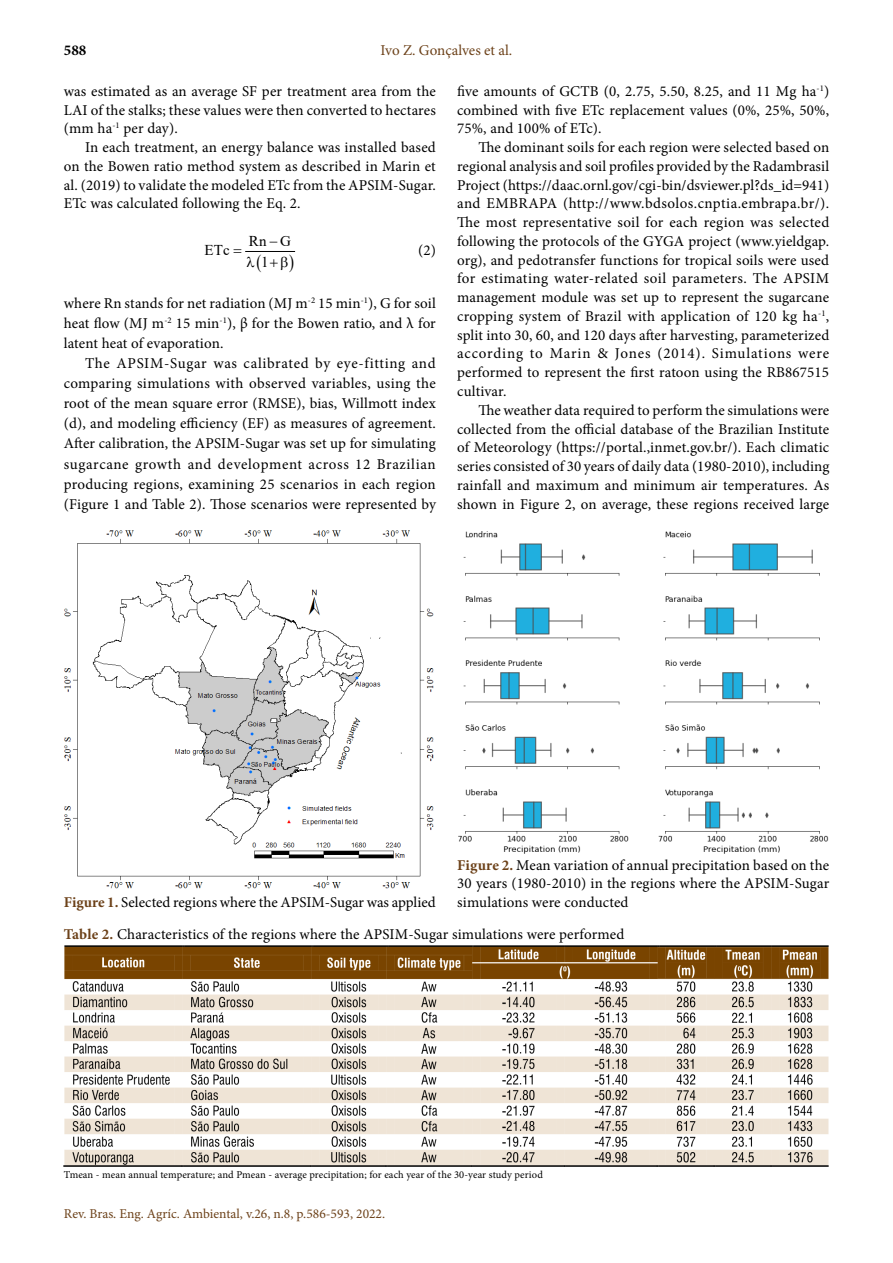
<style>
.page{position:relative;width:893px;height:1263px;background:#fff}
.page>*{position:absolute;margin:0;border:0;box-sizing:border-box;transform-origin:0 0}
.t1{font:15px/18.8px "Minion Pro";letter-spacing:.01em;color:#000;text-align:justify}
.t2{font:15px "Minion Pro";color:#6c4119}
.t3{font:15px "Times New Roman";color:#000}
.t4{font:700 15px "Minion Pro";color:#000}
.t5{font:13.5px "Minion Pro";color:#6c4119}
.t6{font:10.5px "Minion Pro";letter-spacing:.005em;color:#000}
.s1{font-weight:700;color:#6c4119}
</style>
<div class="page">
<hr style="left:246px;top:251px;width:49px;height:1px;background:#000">
<img style="left:64px;top:945px;width:765px;height:221px">
<img style="left:64px;top:530px;width:370px;height:359px">
<img style="left:458px;top:531px;width:371px;height:323px">
<p class="t4" style="left:64px;top:40px;width:24px">588</p>
<p class="t2" style="left:381px;top:40px;width:133px">Ivo Z. Gonçalves et al.</p>
<p class="t1" style="left:64px;top:82px;width:374px">was estimated as an average SF per treatment area from the LAI of the stalks; these values were then converted to hectares (mm ha<sup>-1</sup> per day).</p>
<p class="t1" style="left:64px;top:138px;width:374px;text-indent:21px">In each treatment, an energy balance was installed based on the Bowen ratio method system as described in Marin et al. (2019) to validate the modeled ETc from the APSIM-Sugar.<br>ETc was calculated following the Eq. 2.</p>
<p class="t3" style="left:249px;top:230px;width:44px">Rn G</p>
<p class="t1" style="left:418px;top:241px;width:19px">(2)</p>
<p class="t3" style="left:205px;top:240px;width:27px">ETc</p>
<p class="t3" style="left:261px;top:251px;width:9px">1</p>
<p class="t1" style="left:64px;top:294px;width:374px;line-height:20px">where Rn stands for net radiation (MJ m<sup>-2</sup> 15 min<sup>-1</sup>), G for soil heat flow (MJ m<sup>-2</sup> 15 min<sup>-1</sup>), β for the Bowen ratio, and λ for latent heat of evaporation.</p>
<p class="t1" style="left:64px;top:354px;width:374px;line-height:20px;text-indent:21px">The APSIM-Sugar was calibrated by eye-fitting and comparing simulations with observed variables, using the root of the mean square error (RMSE), bias, Willmott index (d), and modeling efficiency (EF) as measures of agreement.<br>After calibration, the APSIM-Sugar was set up for simulating sugarcane growth and development across 12 Brazilian producing regions, examining 25 scenarios in each region (Figure 1 and Table 2). Those scenarios were represented by</p>
<p class="t1" style="left:457px;top:82px;width:374px">five amounts of GCTB (0, 2.75, 5.50, 8.25, and 11 Mg ha<sup>-1</sup>) combined with five ETc replacement values (0%, 25%, 50%, 75%, and 100% of ETc).</p>
<p class="t1" style="left:457px;top:138px;width:374px;text-indent:21px">The dominant soils for each region were selected based on regional analysis and soil profiles provided by the Radambrasil Project (https://daac.ornl.gov/cgi-bin/dsviewer.pl?ds_id=941) and EMBRAPA (http://www.bdsolos.cnptia.embrapa.br/).<br>The most representative soil for each region was selected following the protocols of the GYGA project (www.yieldgap. org), and pedotransfer functions for tropical soils were used for estimating water-related soil parameters. The APSIM management module was set up to represent the sugarcane cropping system of Brazil with application of 120 kg ha<sup>-1</sup>, split into 30, 60, and 120 days after harvesting, parameterized according to Marin &amp; Jones (2014). Simulations were performed to represent the first ratoon using the RB867515 cultivar.</p>
<p class="t1" style="left:457px;top:401px;width:374px;text-indent:21px">The weather data required to perform the simulations were collected from the official database of the Brazilian Institute of Meteorology (https://portal.,inmet.gov.br/). Each climatic series consisted of 30 years of daily data (1980-2010), including rainfall and maximum and minimum air temperatures. As shown in Figure 2, on average, these regions received large</p>
<p class="t1" style="left:64px;top:893px;width:373px"><span class="s1">Figure 1.</span> Selected regions where the APSIM-Sugar was applied</p>
<p class="t1" style="left:457px;top:855px;width:373px"><span class="s1">Figure 2.</span> Mean variation of annual precipitation based on the 30 years (1980-2010) in the regions where the APSIM-Sugar simulations were conducted</p>
<p class="t1" style="left:64px;top:925px;width:562px"><span class="s1">Table 2.</span> Characteristics of the regions where the APSIM-Sugar simulations were performed</p>
<p class="t6" style="left:64px;top:1167px;width:480px">Tmean - mean annual temperature; and Pmean - average precipitation; for each year of the 30-year study period</p>
<p class="t5" style="left:64px;top:1204px;width:323px">Rev. Bras. Eng. Agríc. Ambiental, v.26, n.8, p.586-593, 2022.</p>
</div>
